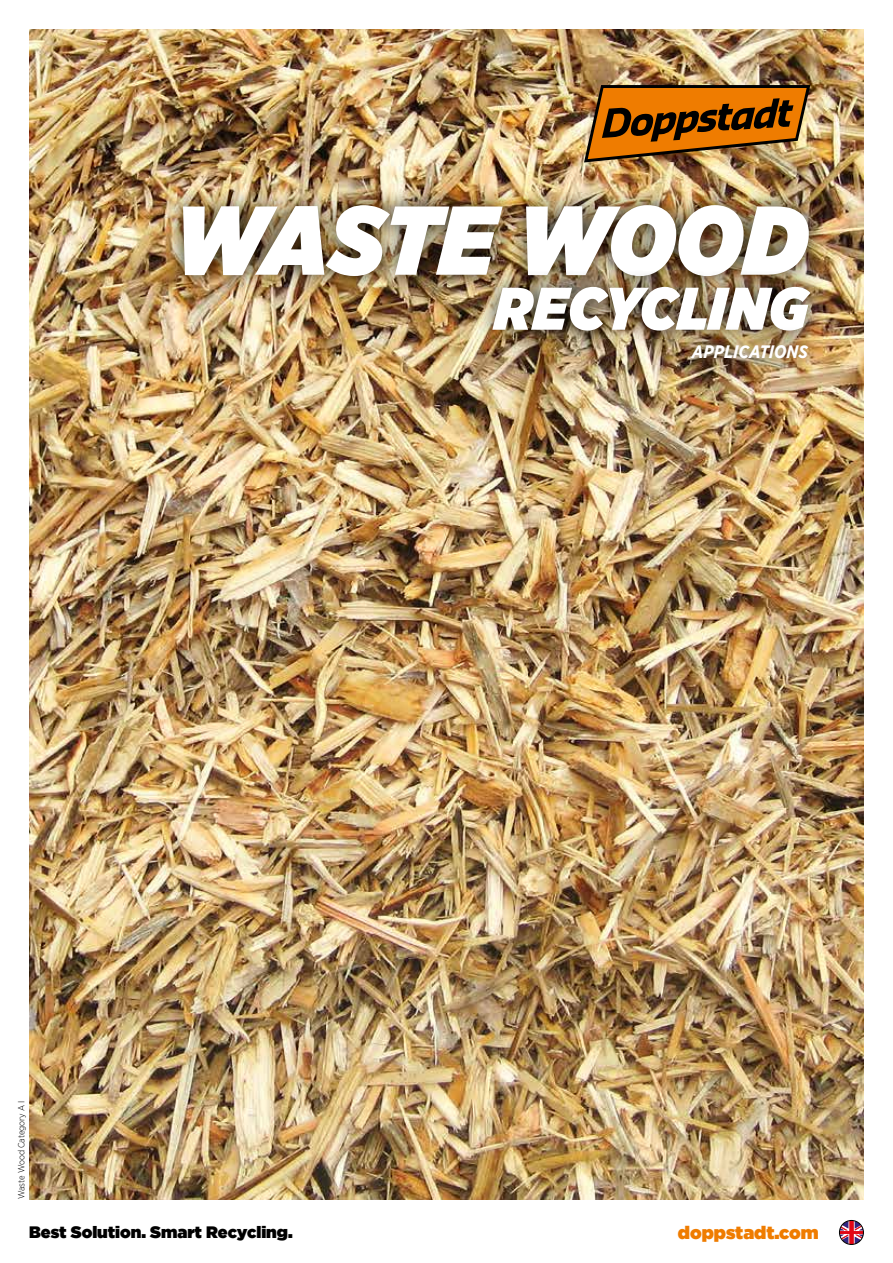
<style>
.page{position:relative;width:893px;height:1263px;background:#fff}
.page>*{position:absolute;margin:0;border:0;box-sizing:border-box;transform-origin:0 0}
.t1{font:italic 900 97.5px "Gotham Narrow";letter-spacing:-.01em;color:#fff}
.t2{font:italic 900 60px "Gotham Narrow";letter-spacing:.01em;color:#fff}
.t3{font:900 18px "Gotham";color:#ef7c00}
.t4{font:italic 700 18px "Gotham Narrow";letter-spacing:-.005em;color:#fff}
.t5{font:900 16.5px "Gotham";color:#000}
.t6{font:300 9px "Gotham Narrow";color:#000}
</style>
<div class="page">
<img style="left:30px;top:30px;width:833px;height:1170px">
<div style="left:163px;top:186px;width:665px;height:110px;background:#000;opacity:.82"></div>
<div style="left:474px;top:268px;width:354px;height:82px;background:#000;opacity:.82"></div>
<div style="left:674px;top:326px;width:152px;height:52px;background:#000;opacity:.86"></div>
<svg style="left:840px;top:1220px;width:23px;height:24px"></svg>
<div style="left:839px;top:1220px;width:25px;height:24px;border:1px solid #000;border-radius:50%"></div>
<img style="left:584px;top:85px;width:226px;height:77px">
<h1 class="t1" style="left:174px;top:174px;width:636px">WASTE WOOD</h1>
<h2 class="t2" style="left:494px;top:268px;width:315px">RECYCLING</h2>
<p class="t4" style="left:692px;top:341px;width:117px">APPLICATIONS</p>
<p class="t6" style="left:16px;top:1199px;width:100px;rotate:-90deg">Waste Wood Category A I</p>
<p class="t5" style="left:29px;top:1220px;width:265px">Best Solution. Smart Recycling.</p>
<p class="t3" style="left:678px;top:1219px;width:142px">doppstadt.com</p>
</div>
